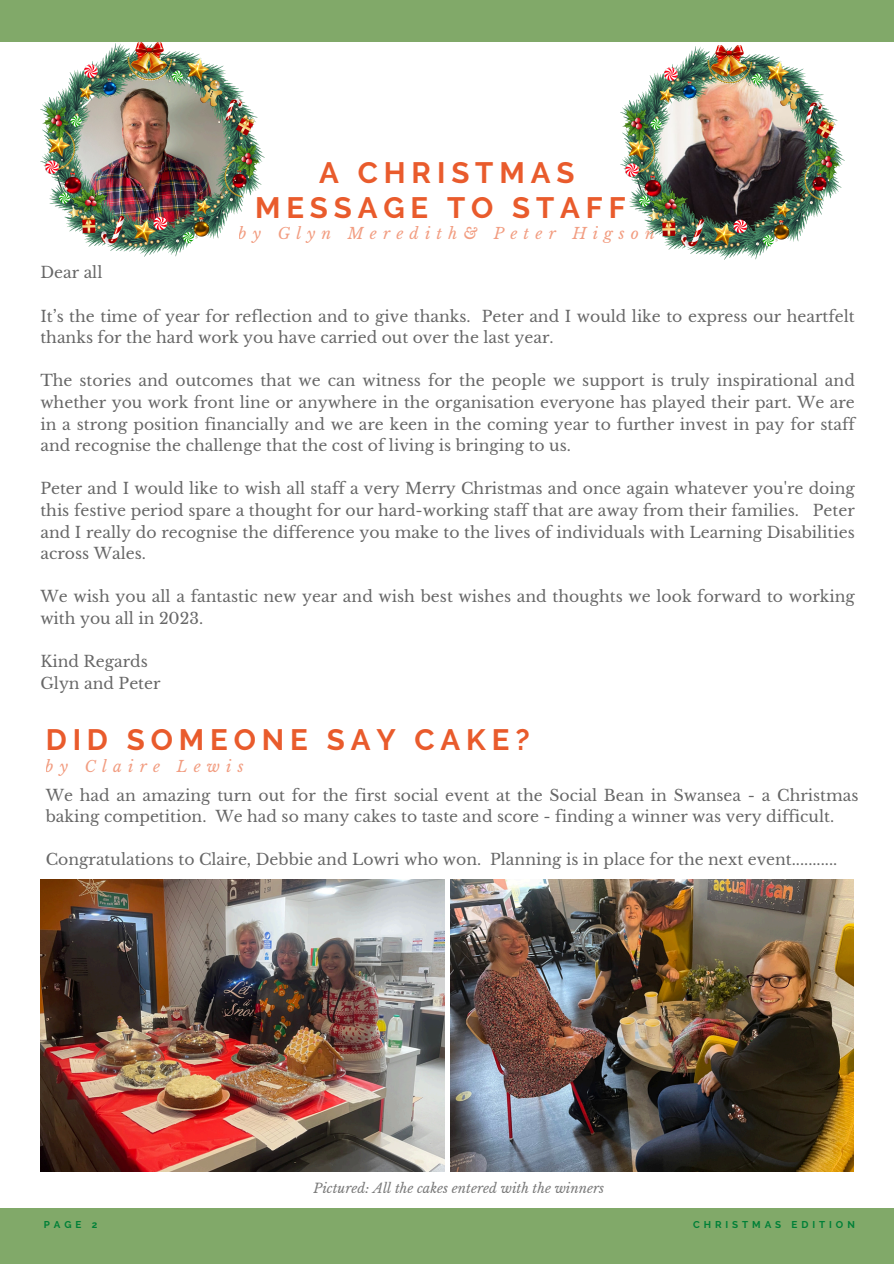
<style>
.page{position:relative;width:894px;height:1264px;background:#fff}
.page>*{position:absolute;margin:0;border:0;box-sizing:border-box;transform-origin:0 0}
.t1{font:700 29.4px/34.8px "Raleway";letter-spacing:.2em;color:#e95b2c;text-align:center}
.t2{font:15.6px/21.6px "Libre Baskerville";color:#000}
.t3{font:italic 15.45px "Libre Baskerville";letter-spacing:.4em;color:#e95b2c}
.t4{font:italic 13.2px "Libre Baskerville";color:#222}
.t5{font:700 9.9px "Raleway";letter-spacing:.4em;color:#008037}
</style>
<div class="page">
<div style="left:0;top:0;width:893px;height:42px;background:#81a969"></div>
<div style="left:0;top:1207px;width:893px;height:56px;background:#81a969"></div>
<img style="left:40px;top:879px;width:404px;height:292px">
<img style="left:450px;top:879px;width:403px;height:292px">
<img style="left:40px;top:43px;width:224px;height:213px">
<img style="left:620px;top:46px;width:224px;height:213px">
<p class="t1" style="left:255px;top:156px;width:372px">A CHRISTMAS<br>MESSAGE TO STAFF</p>
<p class="t3" style="left:239px;top:224px;width:417px">by Glyn Meredith&amp; Peter Higson</p>
<p class="t2" style="left:40px;top:262px;width:64px">Dear all</p>
<p class="t2" style="left:40px;top:305px;width:815px">It’s the time of year for reflection and to give thanks. Peter and I would like to express our heartfelt thanks for the hard work you have carried out over the last year.</p>
<p class="t2" style="left:40px;top:370px;width:815px;text-align:justify">The stories and outcomes that we can witness for the people we support is truly inspirational and whether you work front line or anywhere in the organisation everyone has played their part. We are in a strong position financially and we are keen in the coming year to further invest in pay for staff and recognise the challenge that the cost of living is bringing to us.</p>
<p class="t2" style="left:40px;top:478px;width:815px;text-align:justify">Peter and I would like to wish all staff a very Merry Christmas and once again whatever you're doing this festive period spare a thought for our hard-working staff that are away from their families. Peter and I really do recognise the difference you make to the lives of individuals with Learning Disabilities across Wales.</p>
<p class="t2" style="left:40px;top:586px;width:815px">We wish you all a fantastic new year and wish best wishes and thoughts we look forward to working with you all in 2023.</p>
<p class="t2" style="left:40px;top:651px;width:122px">Kind Regards<br>Glyn and Peter</p>
<h2 class="t1" style="left:46px;top:722px;width:485px">DID SOMEONE SAY CAKE?</h2>
<p class="t3" style="left:46px;top:757px;width:199px">by Claire Lewis</p>
<p class="t2" style="left:46px;top:784px;width:814px">We had an amazing turn out for the first social event at the Social Bean in Swansea - a Christmas baking competition. We had so many cakes to taste and score - finding a winner was very difficult.</p>
<p class="t2" style="left:46px;top:848px;width:792px">Congratulations to Claire, Debbie and Lowri who won. Planning is in place for the next event...........</p>
<p class="t4" style="left:313px;top:1179px;width:292px">Pictured: All the cakes entered with the winners</p>
<h1 class="t5" style="left:44px;top:1218px;width:55px">PAGE 2</h1>
<h2 class="t5" style="left:693px;top:1218px;width:163px">CHRISTMAS EDITION</h2>
</div>
